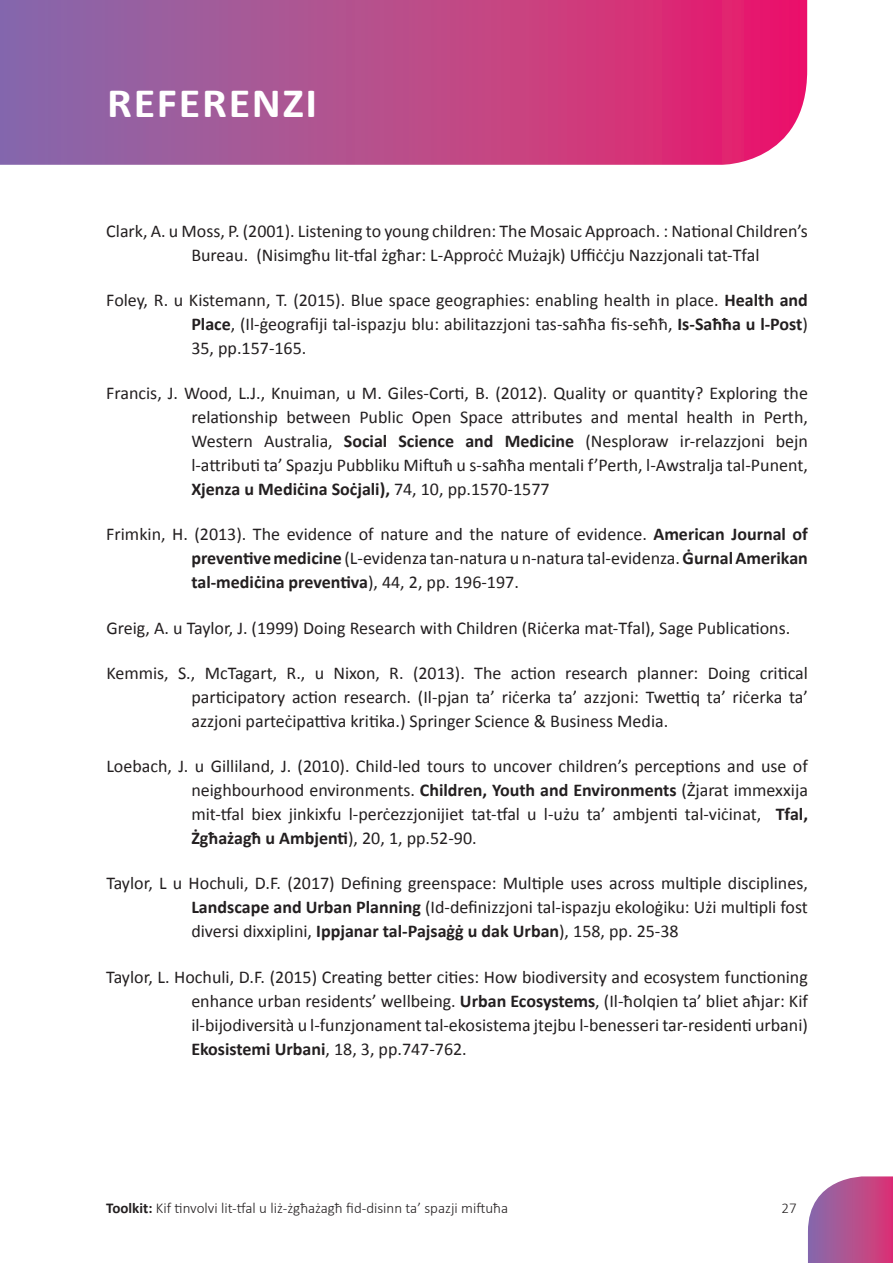
<style>
.page{position:relative;width:893px;height:1263px;background:#fff}
.page>*{position:absolute;margin:0;border:0;box-sizing:border-box;transform-origin:0 0}
.t1{font:700 42px "Calibri";letter-spacing:.04em;color:#fff;scale:1.05 1}
.t2{font:18px/24px "Calibri";color:#231f20;text-align:justify}
.t3{font:300 15px "Calibri";color:#231f20}
.s1{font-weight:700}
</style>
<div class="page">
<svg style="left:0;top:0;width:807px;height:165px;background:#b94a8c"></svg>
<svg style="left:808px;top:1176px;width:85px;height:87px;background:#ba5d97"></svg>
<h1 class="t1" style="left:107px;top:76px;width:202px">REFERENZI</h1>
<p class="t2" style="left:191px;top:219px;width:618px;text-indent:-85px">Clark, A. u Moss, P. (2001). Listening to young children: The Mosaic Approach. : National Children’s<br>Bureau. (Nisimgħu lit-tfal żgħar: L-Approċċ Mużajk) Uffiċċju Nazzjonali tat-Tfal</p>
<p class="t2" style="left:191px;top:288px;width:618px;text-indent:-85px">Foley, R. u Kistemann, T. (2015). Blue space geographies: enabling health in place. <span class="s1">Health and Place</span>, (Il-ġeografiji tal-ispazju blu: abilitazzjoni tas-saħħa fis-seħħ, <span class="s1">Is-Saħħa u l-Post</span>)<br>35, pp.157-165.</p>
<p class="t2" style="left:191px;top:381px;width:618px;text-indent:-85px">Francis, J. Wood, L.J., Knuiman, u M. Giles-Corti, B. (2012). Quality or quantity? Exploring the relationship between Public Open Space attributes and mental health in Perth, Western Australia, <span class="s1">Social Science and Medicine</span> (Nesploraw ir-relazzjoni bejn l-attributi ta’ Spazju Pubbliku Miftuħ u s-saħħa mentali f’Perth, l-Awstralja tal-Punent, <span class="s1">Xjenza u Mediċina Soċjali),</span> 74, 10, pp.1570-1577</p>
<p class="t2" style="left:191px;top:522px;width:618px;text-indent:-85px">Frimkin, H. (2013). The evidence of nature and the nature of evidence. <span class="s1">American Journal of preventive medicine</span> (L-evidenza tan-natura u n-natura tal-evidenza. <span class="s1">Ġurnal Amerikan tal-mediċina preventiva</span>), 44, 2, pp. 196-197.</p>
<p class="t2" style="left:106px;top:616px;width:685px">Greig, A. u Taylor, J. (1999) Doing Research with Children (Riċerka mat-Tfal), Sage Publications.</p>
<p class="t2" style="left:191px;top:661px;width:618px;text-indent:-85px">Kemmis, S., McTagart, R., u Nixon, R. (2013). The action research planner: Doing critical participatory action research. (Il-pjan ta’ riċerka ta’ azzjoni: Twettiq ta’ riċerka ta’ azzjoni parteċipattiva kritika.) Springer Science &amp; Business Media.</p>
<p class="t2" style="left:191px;top:754px;width:618px;text-indent:-85px">Loebach, J. u Gilliland, J. (2010). Child-led tours to uncover children’s perceptions and use of neighbourhood environments. <span class="s1">Children, Youth and Environments</span> (Żjarat immexxija mit-tfal biex jinkixfu l-perċezzjonijiet tat-tfal u l-użu ta’ ambjenti tal-viċinat, <span class="s1">Tfal, Żgħażagħ u Ambjenti</span>), 20, 1, pp.52-90.</p>
<p class="t2" style="left:191px;top:871px;width:618px;text-indent:-85px">Taylor, L u Hochuli, D.F. (2017) Defining greenspace: Multiple uses across multiple disciplines, <span class="s1">Landscape and Urban Planning</span> (Id-definizzjoni tal-ispazju ekoloġiku: Użi multipli fost diversi dixxiplini, <span class="s1">Ippjanar tal-Pajsaġġ u dak Urban</span>), 158, pp. 25-38</p>
<p class="t2" style="left:191px;top:965px;width:618px;text-indent:-85px">Taylor, L. Hochuli, D.F. (2015) Creating better cities: How biodiversity and ecosystem functioning enhance urban residents’ wellbeing. <span class="s1">Urban Ecosystems</span>, (Il-ħolqien ta’ bliet aħjar: Kif il-bijodiversità u l-funzjonament tal-ekosistema jtejbu l-benesseri tar-residenti urbani)<br><span class="s1">Ekosistemi Urbani</span>, 18, 3, pp.747-762.</p>
<p class="t3" style="left:106px;top:1199px;width:403px"><span class="s1">Toolkit:</span> Kif tinvolvi lit-tfal u liż-żgħażagħ fid-disinn ta’ spazji miftuħa</p>
<p class="t3" style="left:781px;top:1199px;width:17px">27</p>
</div>
